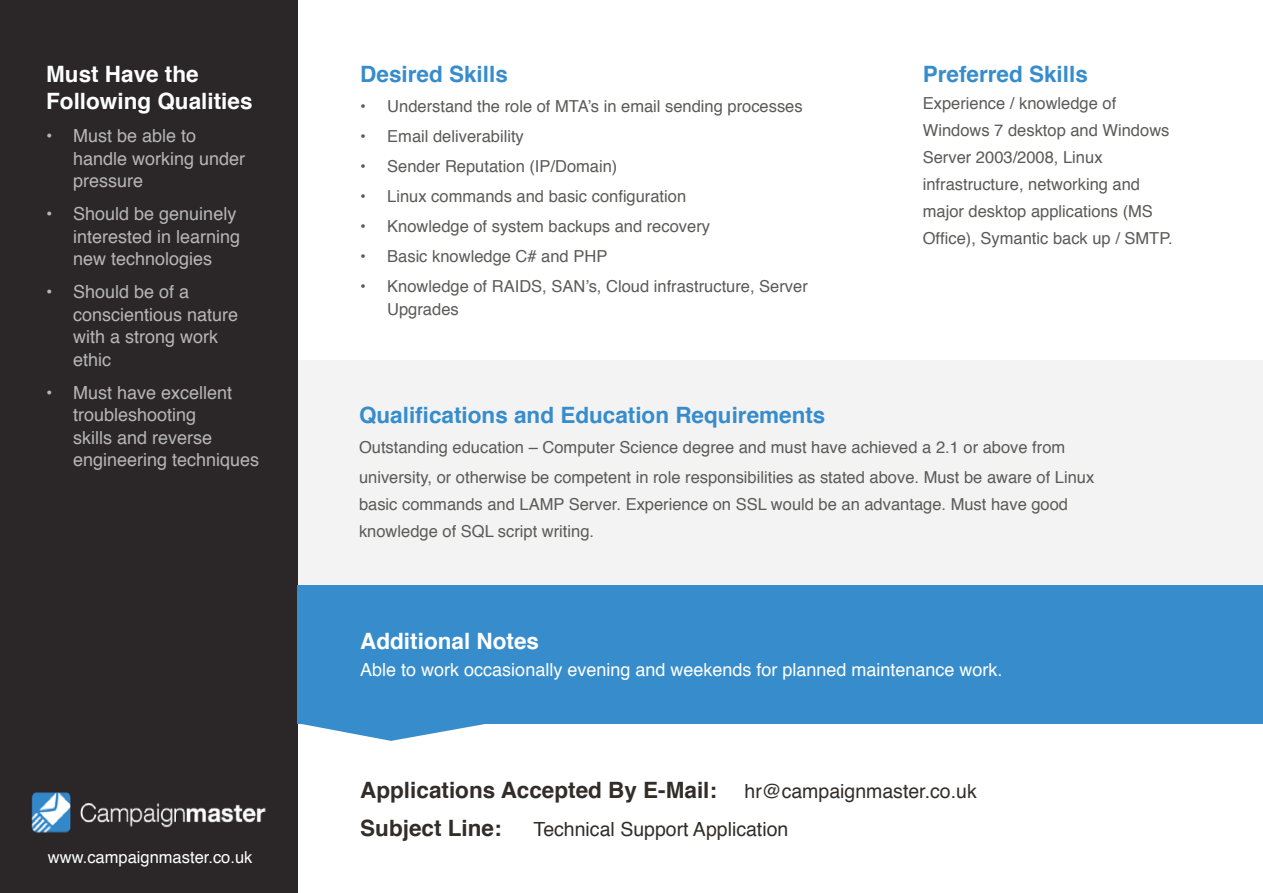
<style>
.page{position:relative;width:1263px;height:893px;background:#fff}
.page>*{position:absolute;margin:0;border:0;box-sizing:border-box;transform-origin:0 0}
.t1{font:700 22.5px "Helvetica";color:#378dcc}
.t2{font:700 22.5px/27px "Helvetica";color:#fff}
.t3{font:700 22.5px "Helvetica";color:#322d29}
.t4{font:19.5px "Helvetica";color:#322d29}
.t5{font:18px/22.5px "Helvetica";color:#b7b6b6}
.t6{font:18px "Helvetica";color:#fff}
.t7{font:16.5px/27px "Helvetica";color:#5a5a59}
.t8{font:16.5px "Helvetica";color:#fff}
</style>
<div class="page">
<div style="left:0;top:0;width:298px;height:893px;background:#2b2728"></div>
<div style="left:298px;top:586px;width:965px;height:138px;background:#378dcc"></div>
<svg style="left:302px;top:724px;width:183px;height:17px"></svg>
<div style="left:298px;top:360px;width:965px;height:225px;background:#f3f3f3"></div>
<img style="left:31px;top:792px;width:235px;height:41px">
<h1 class="t2" style="left:46px;top:61px;width:208px">Must Have the<br>Following Qualities</h1>
<p class="t5" style="left:73px;top:125px;width:174px;text-indent:-27px">• Must be able to handle working under pressure</p>
<p class="t5" style="left:73px;top:203px;width:169px;text-indent:-27px">• Should be genuinely interested in learning new technologies</p>
<p class="t5" style="left:73px;top:281px;width:167px;text-indent:-27px">• Should be of a conscientious nature with a strong work ethic</p>
<p class="t5" style="left:73px;top:382px;width:188px;text-indent:-27px">• Must have excellent troubleshooting<br>skills and reverse engineering techniques</p>
<p class="t8" style="left:48px;top:844px;width:206px">www.campaignmaster.co.uk</p>
<h1 class="t1" style="left:360px;top:56px;width:149px">Desired Skills</h1>
<p class="t7" style="left:360px;top:93px;width:444px">• Understand the role of MTA’s in email sending processes</p>
<p class="t7" style="left:360px;top:123px;width:165px">• Email deliverability</p>
<p class="t7" style="left:360px;top:153px;width:259px">• Sender Reputation (IP/Domain)</p>
<p class="t7" style="left:360px;top:183px;width:327px">• Linux commands and basic configuration</p>
<p class="t7" style="left:360px;top:213px;width:351px">• Knowledge of system backups and recovery</p>
<p class="t7" style="left:360px;top:243px;width:249px">• Basic knowledge C# and PHP</p>
<p class="t7" style="left:387px;top:276px;width:422px;line-height:22.5px;text-indent:-27px">• Knowledge of RAIDS, SAN’s, Cloud infrastructure, Server<br>Upgrades</p>
<h1 class="t1" style="left:923px;top:56px;width:167px">Preferred Skills</h1>
<p class="t7" style="left:923px;top:90px;width:252px">Experience / knowledge of<br>Windows 7 desktop and Windows<br>Server 2003/2008, Linux infrastructure, networking and major desktop applications (MS<br>Office), Symantic back up / SMTP.</p>
<h1 class="t1" style="left:359px;top:397px;width:468px">Qualifications and Education Requirements</h1>
<p class="t7" style="left:359px;top:433px;width:737px;line-height:30px">Outstanding education – Computer Science degree and must have achieved a 2.1 or above from university, or otherwise be competent in role responsibilities as stated above. Must be aware of Linux</p>
<p class="t7" style="left:359px;top:491px;width:711px">basic commands and LAMP Server. Experience on SSL would be an advantage. Must have good knowledge of SQL script writing.</p>
<h1 class="t2" style="left:360px;top:628px;width:180px">Additional Notes</h1>
<p class="t6" style="left:360px;top:656px;width:644px">Able to work occasionally evening and weekends for planned maintenance work.</p>
<h1 class="t3" style="left:360px;top:772px;width:358px">Applications Accepted By E-Mail:</h1>
<p class="t4" style="left:744px;top:776px;width:234px">hr@campaignmaster.co.uk</p>
<h1 class="t3" style="left:360px;top:810px;width:143px">Subject Line:</h1>
<p class="t4" style="left:534px;top:814px;width:256px">Technical Support Application</p>
</div>
